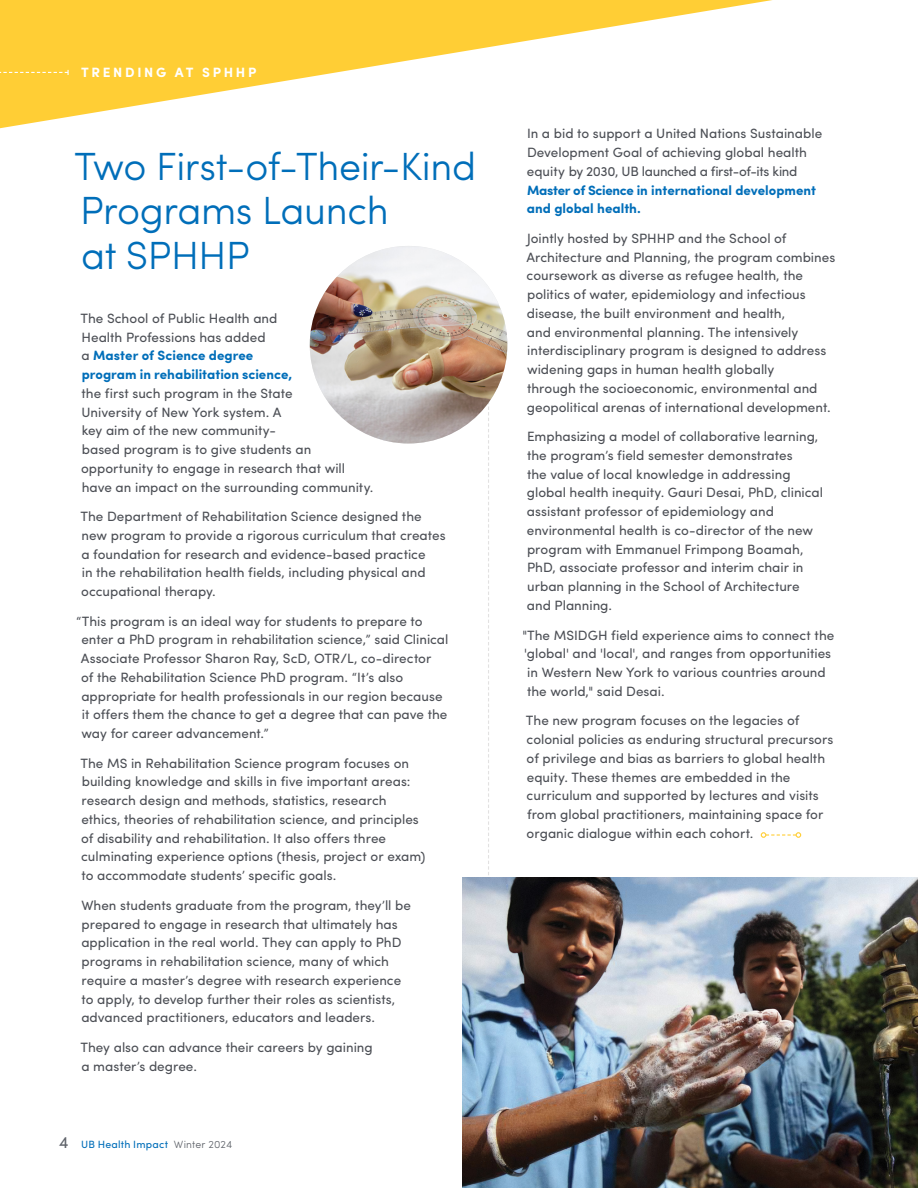
<style>
.page{position:relative;width:918px;height:1188px;background:#fff}
.page>*{position:absolute;margin:0;border:0;box-sizing:border-box;transform-origin:0 0}
.H1_-_Basic_Headline__Sofia{font:300 39.3px/44.2px "Sofia Pro";letter-spacing:-.01em;color:#006eb9}
.Body_Copy__Sofia{font:13.5px/18.8px "Sofia Pro";color:#4c4f55}
.Section_Header{font:700 13.5px "Sofia Pro";letter-spacing:.2em;color:#fff}
.t1{font:10.5px "Sofia Pro";letter-spacing:.02em;color:#006eb9}
.s1{font-weight:700;color:#006eb9}
.s2{font-size:16.5px;color:#5f636a}
.s3{font-weight:300;color:#5f636a}
</style>
<div class="page">
<svg style="left:0;top:0;width:772px;height:128px"></svg>
<svg style="left:486px;top:400px;width:5px;height:478px"></svg>
<svg style="left:0;top:70px;width:69px;height:5px"></svg>
<svg style="left:761px;top:832px;width:40px;height:6px"></svg>
<img style="left:462px;top:878px;width:456px;height:310px">
<img style="left:310px;top:246px;width:197px;height:198px;border-radius:99px">
<p class="Section_Header" style="left:81px;top:62px;width:177px">TRENDING AT SPHHP</p>
<p class="H1_-_Basic_Headline__Sofia" style="left:74px;top:142px;width:404px">Two First-of-Their-Kind<br>Programs Launch<br>at SPHHP</p>
<p class="Body_Copy__Sofia" style="left:80px;top:308px;width:294px">The School of Public Health and<br>Health Professions has added<br>a <span class="s1">Master of Science degree<br>program in rehabilitation science,<br></span>the first such program in the State<br>University of New York system. A<br>key aim of the new community-<br>based program is to give students an opportunity to engage in research that will have an impact on the surrounding community.</p>
<p class="Body_Copy__Sofia" style="left:80px;top:506px;width:367px">The Department of Rehabilitation Science designed the new program to provide a rigorous curriculum that creates a foundation for research and evidence-based practice<br>in the rehabilitation health fields, including physical and occupational therapy.</p>
<p class="Body_Copy__Sofia" style="left:81px;top:611px;width:369px;text-indent:-5px">“This program is an ideal way for students to prepare to enter a PhD program in rehabilitation science,” said Clinical Associate Professor Sharon Ray, ScD, OTR/L, co-director<br>of the Rehabilitation Science PhD program. “It’s also appropriate for health professionals in our region because it offers them the chance to get a degree that can pave the way for career advancement.”</p>
<p class="Body_Copy__Sofia" style="left:80px;top:753px;width:346px">The MS in Rehabilitation Science program focuses on building knowledge and skills in five important areas: research design and methods, statistics, research ethics, theories of rehabilitation science, and principles of disability and rehabilitation. It also offers three culminating experience options (thesis, project or exam) to accommodate students’ specific goals.</p>
<p class="Body_Copy__Sofia" style="left:81px;top:895px;width:331px">When students graduate from the program, they’ll be prepared to engage in research that ultimately has application in the real world. They can apply to PhD programs in rehabilitation science, many of which require a master’s degree with research experience to apply, to develop further their roles as scientists, advanced practitioners, educators and leaders.</p>
<p class="Body_Copy__Sofia" style="left:80px;top:1037px;width:294px">They also can advance their careers by gaining a master’s degree.</p>
<p class="t1" style="left:59px;top:1136px;width:175px"><span class="s2">4</span> UB Health Impact <span class="s3">Winter 2024</span></p>
<p class="Body_Copy__Sofia" style="left:527px;top:123px;width:297px">In a bid to support a United Nations Sustainable Development Goal of achieving global health equity by 2030, UB launched a first-of-its kind <span class="s1">Master of Science in international development and global health.</span></p>
<p class="Body_Copy__Sofia" style="left:526px;top:228px;width:310px">Jointly hosted by SPHHP and the School of Architecture and Planning, the program combines coursework as diverse as refugee health, the politics of water, epidemiology and infectious disease, the built environment and health,<br>and environmental planning. The intensively interdisciplinary program is designed to address widening gaps in human health globally<br>through the socioeconomic, environmental and geopolitical arenas of international development.</p>
<p class="Body_Copy__Sofia" style="left:527px;top:426px;width:298px">Emphasizing a model of collaborative learning, the program’s field semester demonstrates<br>the value of local knowledge in addressing global health inequity. Gauri Desai, PhD, clinical assistant professor of epidemiology and environmental health is co-director of the new program with Emmanuel Frimpong Boamah, PhD, associate professor and interim chair in urban planning in the School of Architecture and Planning.</p>
<p class="Body_Copy__Sofia" style="left:522px;top:624px;width:314px">"The MSIDGH field experience aims to connect the 'global' and 'local', and ranges from opportunities in Western New York to various countries around the world," said Desai.</p>
<p class="Body_Copy__Sofia" style="left:526px;top:710px;width:309px">The new program focuses on the legacies of colonial policies as enduring structural precursors of privilege and bias as barriers to global health equity. These themes are embedded in the curriculum and supported by lectures and visits from global practitioners, maintaining space for organic dialogue within each cohort.</p>
</div>
